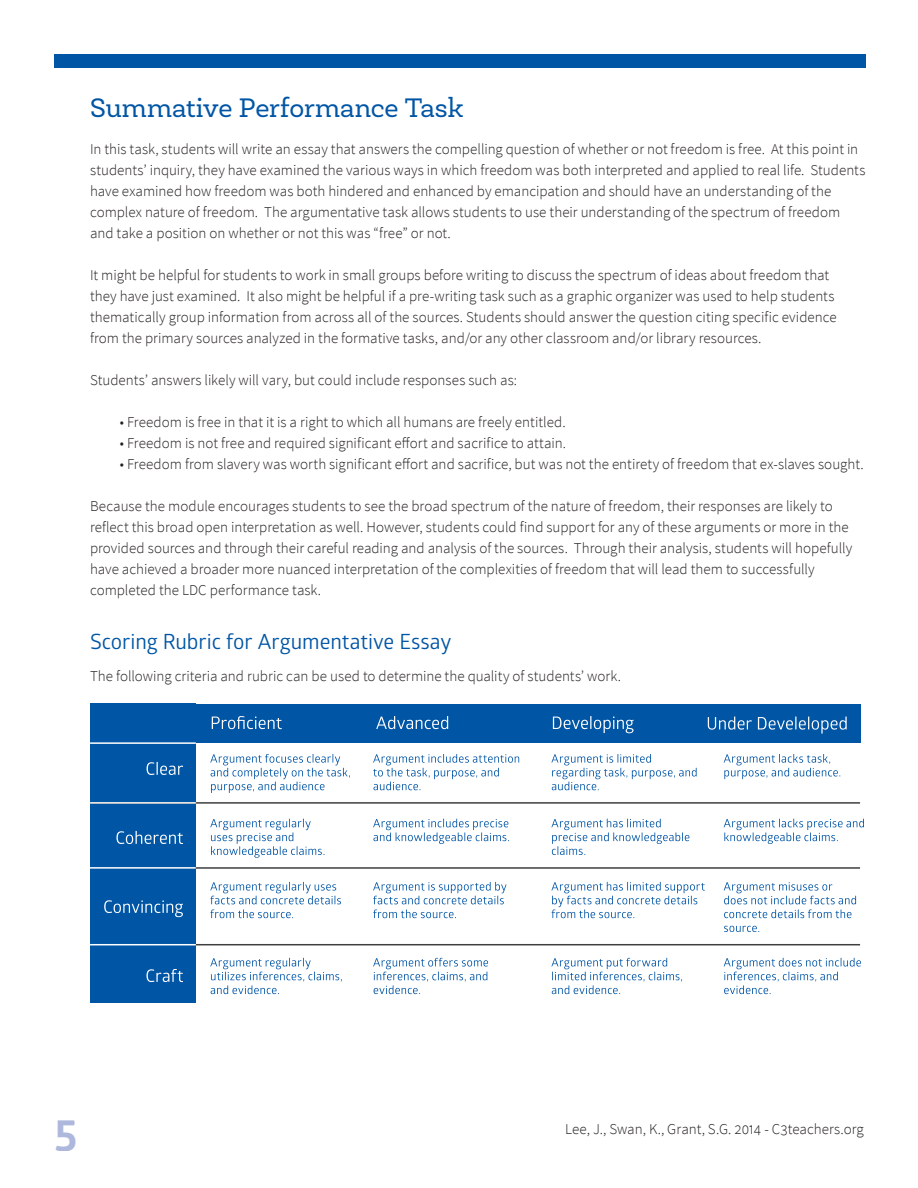
<style>
.page{position:relative;width:918px;height:1188px;background:#fff}
.page>*{position:absolute;margin:0;border:0;box-sizing:border-box;transform-origin:0 0}
.t1{font:700 45px "Glober";color:#adb8dc}
.t2{font:27px "Newslab";color:#0155a5}
.t3{font:21px "Glober";letter-spacing:-.005em;color:#0155a5}
.t4{font:300 15px/21px "Source Sans Pro";color:#231f20}
</style>
<div class="page">
<div style="left:54px;top:54px;width:812px;height:14px;background:#0155a5"></div>
<div style="left:90px;top:704px;width:106px;height:299px;background:#0155a5"></div>
<div style="left:90px;top:704px;width:770px;height:38px;background:#0155a5"></div>
<svg style="left:146px;top:969px;width:37px;height:13px"></svg>
<svg style="left:104px;top:900px;width:79px;height:17px"></svg>
<svg style="left:116px;top:831px;width:67px;height:13px"></svg>
<svg style="left:147px;top:762px;width:36px;height:13px"></svg>
<svg style="left:210px;top:754px;width:140px;height:39px"></svg>
<svg style="left:210px;top:819px;width:114px;height:39px"></svg>
<svg style="left:210px;top:882px;width:131px;height:36px"></svg>
<svg style="left:210px;top:958px;width:132px;height:36px"></svg>
<svg style="left:373px;top:754px;width:146px;height:36px"></svg>
<svg style="left:373px;top:819px;width:136px;height:25px"></svg>
<svg style="left:373px;top:882px;width:134px;height:36px"></svg>
<svg style="left:373px;top:958px;width:115px;height:36px"></svg>
<svg style="left:551px;top:754px;width:146px;height:36px"></svg>
<svg style="left:724px;top:754px;width:116px;height:25px"></svg>
<svg style="left:551px;top:819px;width:138px;height:36px"></svg>
<svg style="left:724px;top:819px;width:140px;height:25px"></svg>
<svg style="left:551px;top:882px;width:154px;height:36px"></svg>
<svg style="left:724px;top:926px;width:35px;height:6px"></svg>
<svg style="left:724px;top:882px;width:132px;height:36px"></svg>
<svg style="left:551px;top:958px;width:131px;height:36px"></svg>
<svg style="left:724px;top:958px;width:137px;height:36px"></svg>
<svg style="left:212px;top:716px;width:70px;height:13px"></svg>
<svg style="left:376px;top:716px;width:72px;height:13px"></svg>
<svg style="left:553px;top:716px;width:81px;height:17px"></svg>
<svg style="left:708px;top:717px;width:139px;height:17px"></svg>
<hr style="left:90px;top:802px;width:770px;height:2px;background:#3e3e3f">
<hr style="left:196px;top:867px;width:664px;height:2px;background:#3e3e3f">
<hr style="left:196px;top:944px;width:664px;height:1px;background:#3e3e3f">
<hr style="left:90px;top:867px;width:106px;height:2px;background:#fff">
<hr style="left:90px;top:802px;width:106px;height:2px;background:#fff">
<hr style="left:90px;top:742px;width:106px;height:2px;background:#fff">
<hr style="left:90px;top:944px;width:106px;height:1px;background:#fff">
<h2 class="t2" style="left:90px;top:91px;width:375px">Summative Performance Task</h2>
<p class="t4" style="left:90px;top:138px;width:777px">In this task, students will write an essay that answers the compelling question of whether or not freedom is free. At this point in students’ inquiry, they have examined the various ways in which freedom was both interpreted and applied to real life. Students have examined how freedom was both hindered and enhanced by emancipation and should have an understanding of the complex nature of freedom. The argumentative task allows students to use their understanding of the spectrum of freedom and take a position on whether or not this was “free” or not.</p>
<p class="t4" style="left:90px;top:264px;width:748px">It might be helpful for students to work in small groups before writing to discuss the spectrum of ideas about freedom that they have just examined. It also might be helpful if a pre-writing task such as a graphic organizer was used to help students thematically group information from across all of the sources. Students should answer the question citing specific evidence from the primary sources analyzed in the formative tasks, and/or any other classroom and/or library resources.</p>
<p class="t4" style="left:90px;top:369px;width:429px">Students’ answers likely will vary, but could include responses such as:</p>
<p class="t4" style="left:120px;top:411px;width:447px">• Freedom is free in that it is a right to which all humans are freely entitled.</p>
<p class="t4" style="left:120px;top:432px;width:448px">• Freedom is not free and required significant effort and sacrifice to attain.</p>
<p class="t4" style="left:120px;top:453px;width:745px">• Freedom from slavery was worth significant effort and sacrifice, but was not the entirety of freedom that ex-slaves sought.</p>
<p class="t4" style="left:90px;top:495px;width:764px">Because the module encourages students to see the broad spectrum of the nature of freedom, their responses are likely to reflect this broad open interpretation as well. However, students could find support for any of these arguments or more in the provided sources and through their careful reading and analysis of the sources. Through their analysis, students will hopefully have achieved a broader more nuanced interpretation of the complexities of freedom that will lead them to successfully completed the LDC performance task.</p>
<h3 class="t3" style="left:90px;top:627px;width:363px">Scoring Rubric for Argumentative Essay</h3>
<p class="t4" style="left:90px;top:665px;width:533px">The following criteria and rubric can be used to determine the quality of students’ work.</p>
<h1 class="t1" style="left:54px;top:1103px;width:25px">5</h1>
<p class="t4" style="left:565px;top:1119px;width:300px">Lee, J., Swan, K., Grant, S.G. 2014 - C3teachers.org</p>
</div>
